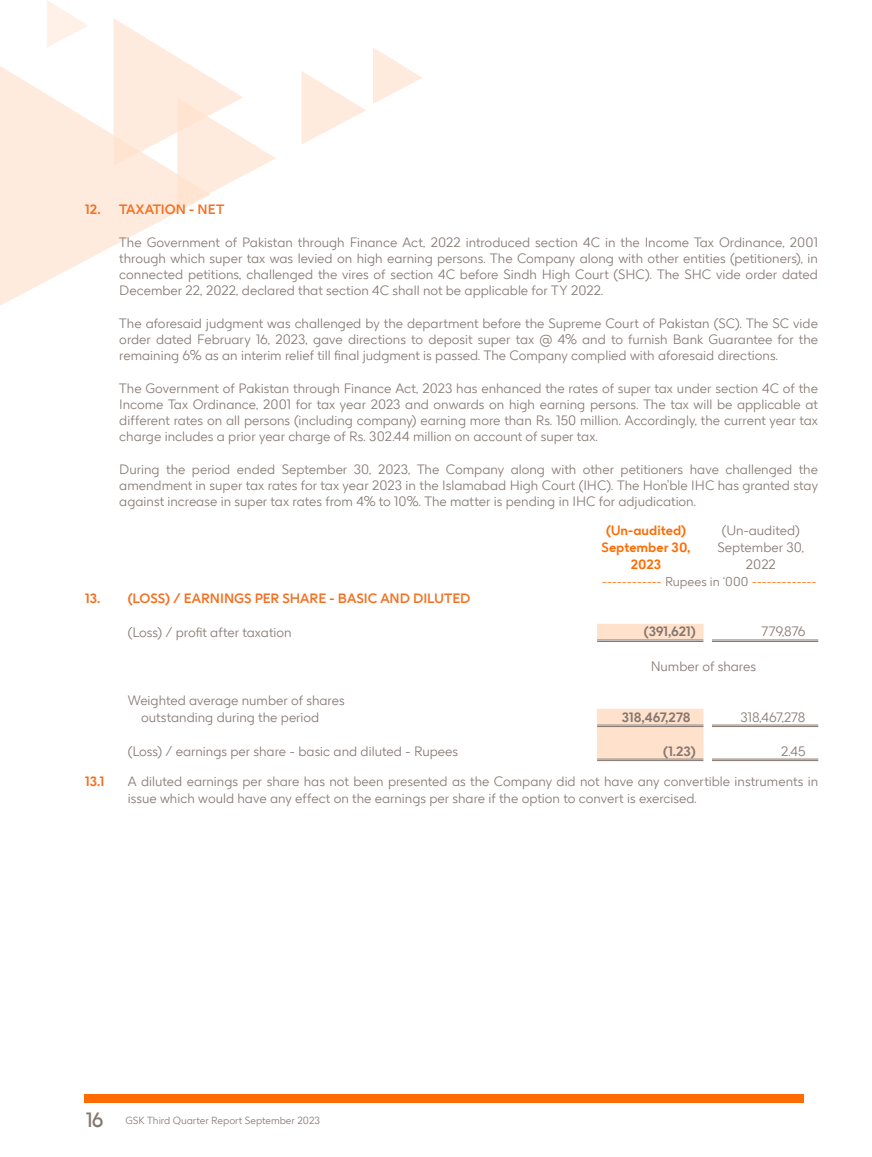
<style>
.page{position:relative;width:872px;height:1157px;background:#fff}
.page>*{position:absolute;margin:0;border:0;box-sizing:border-box;transform-origin:0 0}
.t1{font:300 13.5px/16.2px "GSK Precision";color:#847770;text-align:justify}
.t2{font:700 13.5px "GSK Precision";color:#f37021}
.t3{font:700 13.5px "GSK Precision";color:#ff6b00}
.t4{font:700 13.5px "GSK Precision";color:#847770}
.t5{font:300 12.75px "GSK Precision";color:#ff6b00}
.t6{font:300 10.35px "GSK Precision";color:#847770}
.s1{color:#847770}
.s2{font-weight:400;font-size:20.55px}
</style>
<div class="page">
<svg style="left:0;top:58px;width:181px;height:248px;fill:#ffebdd"></svg>
<svg style="left:114px;top:19px;width:162px;height:191px"></svg>
<svg style="left:301px;top:71px;width:65px;height:73px"></svg>
<svg style="left:373px;top:48px;width:49px;height:56px"></svg>
<svg style="left:47px;top:0;width:41px;height:47px"></svg>
<div style="left:85px;top:1094px;width:718px;height:9px;background:#ff6b00"></div>
<svg style="left:597px;top:623px;width:106px;height:135px"></svg>
<hr style="left:597px;top:639px;width:106px;height:3px;background:#fff">
<hr style="left:597px;top:724px;width:106px;height:3px;background:#fff">
<hr style="left:597px;top:639px;width:106px;height:1px;background:#847770">
<hr style="left:597px;top:641px;width:106px;height:1px;background:#847770">
<hr style="left:712px;top:639px;width:106px;height:1px;background:#847770">
<hr style="left:712px;top:641px;width:106px;height:1px;background:#847770">
<hr style="left:597px;top:724px;width:106px;height:1px;background:#847770">
<hr style="left:597px;top:726px;width:106px;height:1px;background:#847770">
<hr style="left:597px;top:758px;width:106px;height:1px;background:#847770">
<hr style="left:597px;top:760px;width:106px;height:1px;background:#847770">
<hr style="left:712px;top:724px;width:106px;height:1px;background:#847770">
<hr style="left:712px;top:726px;width:106px;height:1px;background:#847770">
<hr style="left:712px;top:758px;width:106px;height:1px;background:#847770">
<hr style="left:712px;top:760px;width:106px;height:1px;background:#847770">
<p class="t2" style="left:85px;top:199px;width:140px">12. TAXATION - NET</p>
<p class="t1" style="left:119px;top:233px;width:700px">The Government of Pakistan through Finance Act, 2022 introduced section 4C in the Income Tax Ordinance, 2001 through which super tax was levied on high earning persons. The Company along with other entities (petitioners), in connected petitions, challenged the vires of section 4C before Sindh High Court (SHC). The SHC vide order dated December 22, 2022, declared that section 4C shall not be applicable for TY 2022.</p>
<p class="t1" style="left:119px;top:314px;width:700px">The aforesaid judgment was challenged by the department before the Supreme Court of Pakistan (SC). The SC vide order dated February 16, 2023, gave directions to deposit super tax @ 4% and to furnish Bank Guarantee for the remaining 6% as an interim relief till final judgment is passed. The Company complied with aforesaid directions.</p>
<p class="t1" style="left:119px;top:379px;width:700px">The Government of Pakistan through Finance Act, 2023 has enhanced the rates of super tax under section 4C of the Income Tax Ordinance, 2001 for tax year 2023 and onwards on high earning persons. The tax will be applicable at different rates on all persons (including company) earning more than Rs. 150 million. Accordingly, the current year tax charge includes a prior year charge of Rs. 302.44 million on account of super tax.</p>
<p class="t1" style="left:119px;top:460px;width:700px">During the period ended September 30, 2023, The Company along with other petitioners have challenged the amendment in super tax rates for tax year 2023 in the Islamabad High Court (IHC). The Hon’ble IHC has granted stay against increase in super tax rates from 4% to 10%. The matter is pending in IHC for adjudication.</p>
<p class="t3" style="left:606px;top:519px;width:81px">(Un-audited)</p>
<p class="t1" style="left:722px;top:521px;width:79px">(Un-audited)</p>
<p class="t3" style="left:601px;top:536px;width:90px">September 30,</p>
<p class="t1" style="left:717px;top:538px;width:88px">September 30,</p>
<p class="t3" style="left:630px;top:553px;width:32px">2023</p>
<p class="t1" style="left:746px;top:555px;width:31px">2022</p>
<p class="t5" style="left:602px;top:572px;width:216px">------------ <span class="s1">Rupees in ‘000</span> -------------</p>
<p class="t2" style="left:85px;top:587px;width:386px">13. (LOSS) / EARNINGS PER SHARE - BASIC AND DILUTED</p>
<p class="t1" style="left:128px;top:623px;width:165px">(Loss) / profit after taxation</p>
<p class="t4" style="left:644px;top:621px;width:53px">(391,621)</p>
<p class="t1" style="left:761px;top:623px;width:46px">779,876</p>
<p class="t1" style="left:651px;top:657px;width:107px">Number of shares</p>
<p class="t1" style="left:141px;top:691px;width:205px;line-height:17px;text-indent:-13px">Weighted average number of shares outstanding during the period</p>
<p class="t4" style="left:622px;top:706px;width:70px">318,467,278</p>
<p class="t1" style="left:740px;top:708px;width:67px">318,467,278</p>
<p class="t1" style="left:128px;top:742px;width:332px">(Loss) / earnings per share - basic and diluted - Rupees</p>
<p class="t4" style="left:663px;top:740px;width:34px">(1.23)</p>
<p class="t1" style="left:781px;top:742px;width:26px">2.45</p>
<p class="t2" style="left:85px;top:771px;width:21px">13.1</p>
<p class="t1" style="left:128px;top:773px;width:692px">A diluted earnings per share has not been presented as the Company did not have any convertible instruments in issue which would have any effect on the earnings per share if the option to convert is exercised.</p>
<p class="t6" style="left:86px;top:1112px;width:235px"><span class="s2">16</span> GSK Third Quarter Report September 2023</p>
</div>
